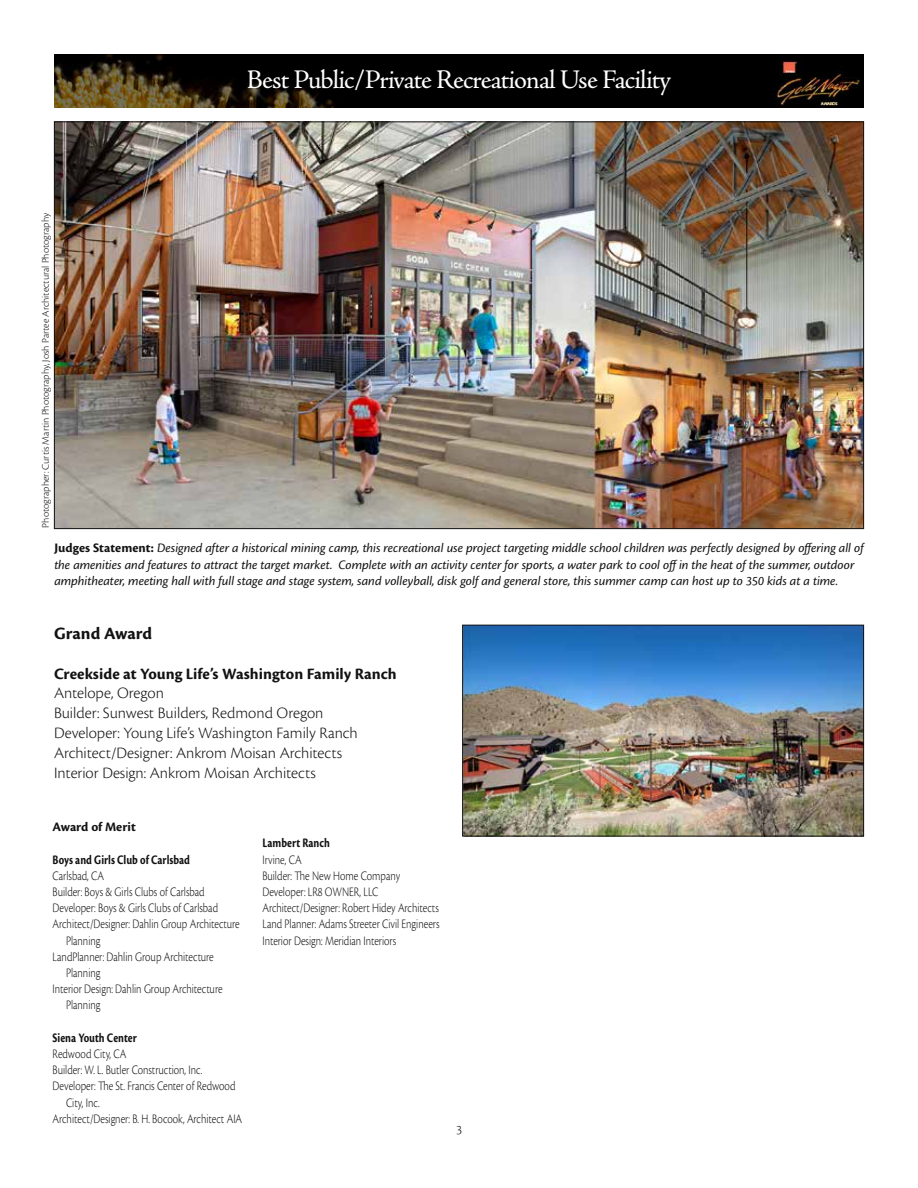
<style>
.page{position:relative;width:918px;height:1188px;background:#fff}
.page>*{position:absolute;margin:0;border:0;box-sizing:border-box;transform-origin:0 0}
.t1{font:27px "Adobe Jenson Pro";letter-spacing:-.035em;color:#fff}
.t2{font:700 18px "Cronos Pro";color:#121212}
.t3{font:300 16.5px/19.8px "Cronos Pro";color:#121212}
.t4{font:700 16.5px "Cronos Pro";color:#121212}
.t5{font:300 13.5px/16.2px "Cronos Pro";color:#121212;scale:.8 1}
.t6{font:italic 13.5px/16.2px "Cronos Pro";letter-spacing:-.005em;color:#121212}
.t7{font:700 13.5px "Cronos Pro";color:#121212;scale:.8 1}
.t8{font:700 13.5px "Cronos Pro";color:#121212}
.t9{font:300 13.5px "Cronos Pro";color:#121212}
.t10{font:300 10.5px "Cronos Pro";letter-spacing:-.005em;color:#121212}
.s1{font-weight:700;font-style:normal}
</style>
<div class="page">
<img style="left:54px;top:54px;width:810px;height:54px">
<img style="left:56px;top:124px;width:806px;height:403px">
<img style="left:464px;top:627px;width:398px;height:207px">
<div style="left:462px;top:625px;width:402px;height:211px;border:1px solid #121212"></div>
<p class="t10" style="left:40px;top:528px;width:316px;rotate:-90deg">Photographer: Curtis Martin Photography, Josh Partee Architectural Photography</p>
<h1 class="t1" style="left:247px;top:65px;width:426px">Best Public/Private Recreational Use Facility</h1>
<p class="t6" style="left:54px;top:540px;width:811px"><span class="s1">Judges Statement:</span> Designed after a historical mining camp, this recreational use project targeting middle school children was perfectly designed by offering all of the amenities and features to attract the target market. Complete with an activity center for sports, a water park to cool off in the heat of the summer, outdoor amphitheater, meeting hall with full stage and stage system, sand volleyball, disk golf and general store, this summer camp can host up to 350 kids at a time.</p>
<h2 class="t2" style="left:54px;top:623px;width:100px">Grand Award</h2>
<p class="t4" style="left:54px;top:664px;width:344px">Creekside at Young Life’s Washington Family Ranch</p>
<p class="t3" style="left:54px;top:683px;width:305px">Antelope, Oregon<br>Builder: Sunwest Builders, Redmond Oregon Developer: Young Life’s Washington Family Ranch Architect/Designer: Ankrom Moisan Architects Interior Design: Ankrom Moisan Architects</p>
<p class="t8" style="left:53px;top:819px;width:85px">Award of Merit</p>
<p class="t7" style="left:53px;top:852px;width:173px">Boys and Girls Club of Carlsbad</p>
<p class="t5" style="left:53px;top:867px;width:66px">Carlsbad, CA</p>
<p class="t5" style="left:53px;top:884px;width:192px">Builder: Boys &amp; Girls Clubs of Carlsbad</p>
<p class="t5" style="left:53px;top:900px;width:208px">Developer: Boys &amp; Girls Clubs of Carlsbad</p>
<p class="t5" style="left:53px;top:916px;width:235px">Architect/Designer: Dahlin Group Architecture</p>
<p class="t5" style="left:66px;top:932px;width:45px">Planning</p>
<p class="t5" style="left:53px;top:948px;width:203px">LandPlanner: Dahlin Group Architecture</p>
<p class="t5" style="left:66px;top:965px;width:45px">Planning</p>
<p class="t5" style="left:53px;top:981px;width:214px">Interior Design: Dahlin Group Architecture</p>
<p class="t5" style="left:66px;top:997px;width:45px">Planning</p>
<p class="t7" style="left:53px;top:1030px;width:107px">Siena Youth Center</p>
<p class="t5" style="left:53px;top:1046px;width:94px">Redwood City, CA</p>
<p class="t5" style="left:53px;top:1062px;width:189px">Builder: W. L. Butler Construction, Inc.</p>
<p class="t5" style="left:53px;top:1078px;width:230px">Developer: The St. Francis Center of Redwood</p>
<p class="t5" style="left:66px;top:1094px;width:43px">City, Inc.</p>
<p class="t5" style="left:53px;top:1110px;width:239px">Architect/Designer: B. H. Bocook, Architect AIA</p>
<p class="t7" style="left:262px;top:835px;width:86px">Lambert Ranch</p>
<p class="t5" style="left:262px;top:851px;width:223px">Irvine, CA<br>Builder: The New Home Company<br>Developer: LR8 OWNER, LLC<br>Architect/Designer: Robert Hidey Architects<br>Land Planner: Adams Streeter Civil Engineers<br>Interior Design: Meridian Interiors</p>
<p class="t9" style="left:456px;top:1122px;width:7px">3</p>
</div>
